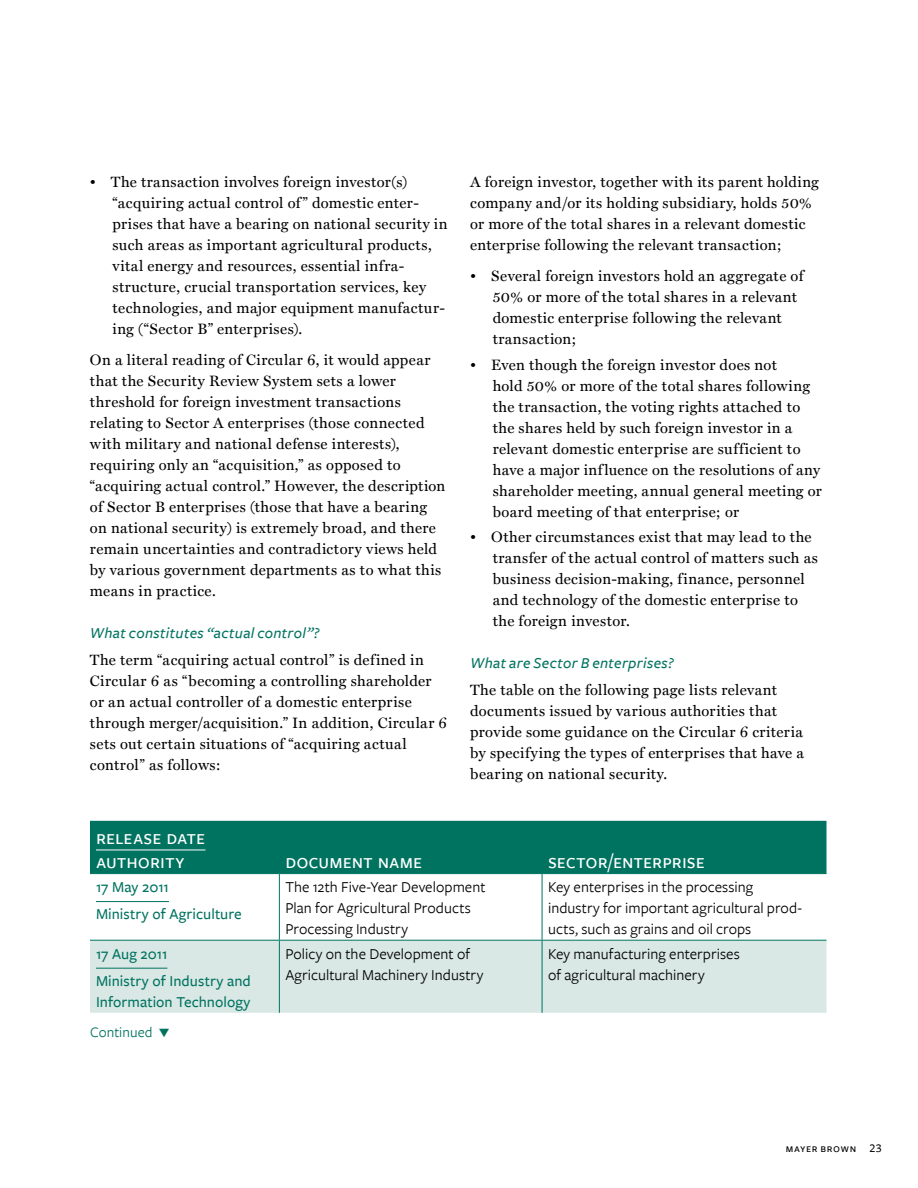
<style>
.page{position:relative;width:918px;height:1188px;background:#fff}
.page>*{position:absolute;margin:0;border:0;box-sizing:border-box;transform-origin:0 0}
.t1{font:21px/24px "Freight Sans Medium SC";letter-spacing:-.005em;color:#fff}
.t2{font:15.75px/21px "Freight Sans";letter-spacing:.005em;color:#000}
.t3{font:500 15.75px/27px "Freight Sans";letter-spacing:.005em;color:#007360}
.t4{font:italic 500 15.75px "Freight Sans";letter-spacing:.02em;color:#007360}
.t5{font:15px/21px "Miller Text";letter-spacing:.025em;color:#000}
.t6{font:15px "Freight Sans";letter-spacing:.005em;color:#007360}
.t7{font:12px "Freight Sans Medium SC";letter-spacing:.04em;color:#000}
</style>
<div class="page">
<div style="left:90px;top:821px;width:736px;height:52px;background:#007360"></div>
<div style="left:90px;top:941px;width:736px;height:72px;background:#d9e8e5"></div>
<hr style="left:90px;top:873px;width:189px;height:1px;background:#007360">
<hr style="left:279px;top:873px;width:263px;height:1px;background:#007360">
<hr style="left:542px;top:873px;width:284px;height:1px;background:#007360">
<hr style="left:90px;top:940px;width:189px;height:1px;background:#007360">
<hr style="left:279px;top:940px;width:263px;height:1px;background:#007360">
<hr style="left:542px;top:940px;width:284px;height:1px;background:#007360">
<hr style="left:279px;top:874px;width:1px;height:66px;background:#007360">
<hr style="left:279px;top:941px;width:1px;height:72px;background:#007360">
<hr style="left:542px;top:874px;width:1px;height:66px;background:#007360">
<hr style="left:542px;top:941px;width:1px;height:72px;background:#007360">
<hr style="left:96px;top:850px;width:109px;height:1px;background:#fff">
<hr style="left:96px;top:901px;width:73px;height:1px;background:#007360">
<hr style="left:96px;top:968px;width:71px;height:1px;background:#007360">
<p class="t5" style="left:112px;top:171px;width:337px;text-indent:-23px">• The transaction involves foreign investor(s) “acquiring actual control of” domestic enter&shy;prises that have a bearing on national security in such areas as important agricultural products, vital energy and resources, essential infra&shy;structure, crucial transportation services, key technologies, and major equipment manufactur&shy;ing (“Sector B” enterprises).</p>
<p class="t5" style="left:90px;top:350px;width:357px">On a literal reading of Circular 6, it would appear that the Security Review System sets a lower threshold for foreign investment transactions relating to Sector A enterprises (those connected with military and national defense interests), requiring only an “acquisition,” as opposed to “acquiring actual control.” However, the description of Sector B enterprises (those that have a bearing on national security) is extremely broad, and there remain uncertainties and contradictory views held by various government departments as to what this means in practice.</p>
<p class="t4" style="left:90px;top:625px;width:231px">What constitutes “actual control”?</p>
<p class="t5" style="left:90px;top:649px;width:359px">The term “acquiring actual control” is defined in Circular 6 as “becoming a controlling shareholder or an actual controller of a domestic enterprise through merger/acquisition.” In addition, Circular 6 sets out certain situations of “acquiring actual control” as follows:</p>
<p class="t5" style="left:470px;top:171px;width:350px">A foreign investor, together with its parent holding company and/or its holding subsidiary, holds 50% or more of the total shares in a relevant domestic enterprise following the relevant transaction;</p>
<p class="t5" style="left:493px;top:266px;width:312px;text-indent:-22px">• Several foreign investors hold an aggregate of 50% or more of the total shares in a relevant domestic enterprise following the relevant transaction;</p>
<p class="t5" style="left:493px;top:354px;width:331px;text-indent:-22px">• Even though the foreign investor does not<br>hold 50% or more of the total shares following the transaction, the voting rights attached to the shares held by such foreign investor in a relevant domestic enterprise are sufficient to have a major influence on the resolutions of any shareholder meeting, annual general meeting or board meeting of that enterprise; or</p>
<p class="t5" style="left:493px;top:527px;width:327px;text-indent:-22px">• Other circumstances exist that may lead to the transfer of the actual control of matters such as business decision-making, finance, personnel and technology of the domestic enterprise to the foreign investor.</p>
<p class="t4" style="left:470px;top:655px;width:205px">What are Sector B enterprises?</p>
<p class="t5" style="left:470px;top:679px;width:335px">The table on the following page lists relevant documents issued by various authorities that provide some guidance on the Circular 6 criteria by specifying the types of enterprises that have a bearing on national security.</p>
<h1 class="t1" style="left:96px;top:825px;width:111px">release date authority</h1>
<h1 class="t1" style="left:285px;top:849px;width:138px">document name</h1>
<h1 class="t1" style="left:548px;top:849px;width:158px">sector/enterprise</h1>
<p class="t3" style="left:96px;top:874px;width:147px">17 May 2011<br>Ministry of Agriculture</p>
<p class="t2" style="left:285px;top:877px;width:202px">The 12th Five-Year Development<br>Plan for Agricultural Products<br>Processing Industry</p>
<p class="t2" style="left:548px;top:877px;width:256px">Key enterprises in the processing industry for important agricultural prod&shy;ucts, such as grains and oil crops</p>
<p class="t3" style="left:96px;top:940px;width:156px">17 Aug 2011<br>Ministry of I ndustry and</p>
<p class="t3" style="left:96px;top:988px;width:156px">I nformation Technology</p>
<p class="t2" style="left:285px;top:944px;width:200px">Policy on the Development of<br>Agricultural Machinery Industry</p>
<p class="t2" style="left:548px;top:944px;width:193px">Key manufacturing enterprises of agricultural machinery</p>
<p class="t6" style="left:90px;top:1024px;width:81px">Continued ▼</p>
<p class="t7" style="left:786px;top:1142px;width:97px">mayer brown 23</p>
</div>
